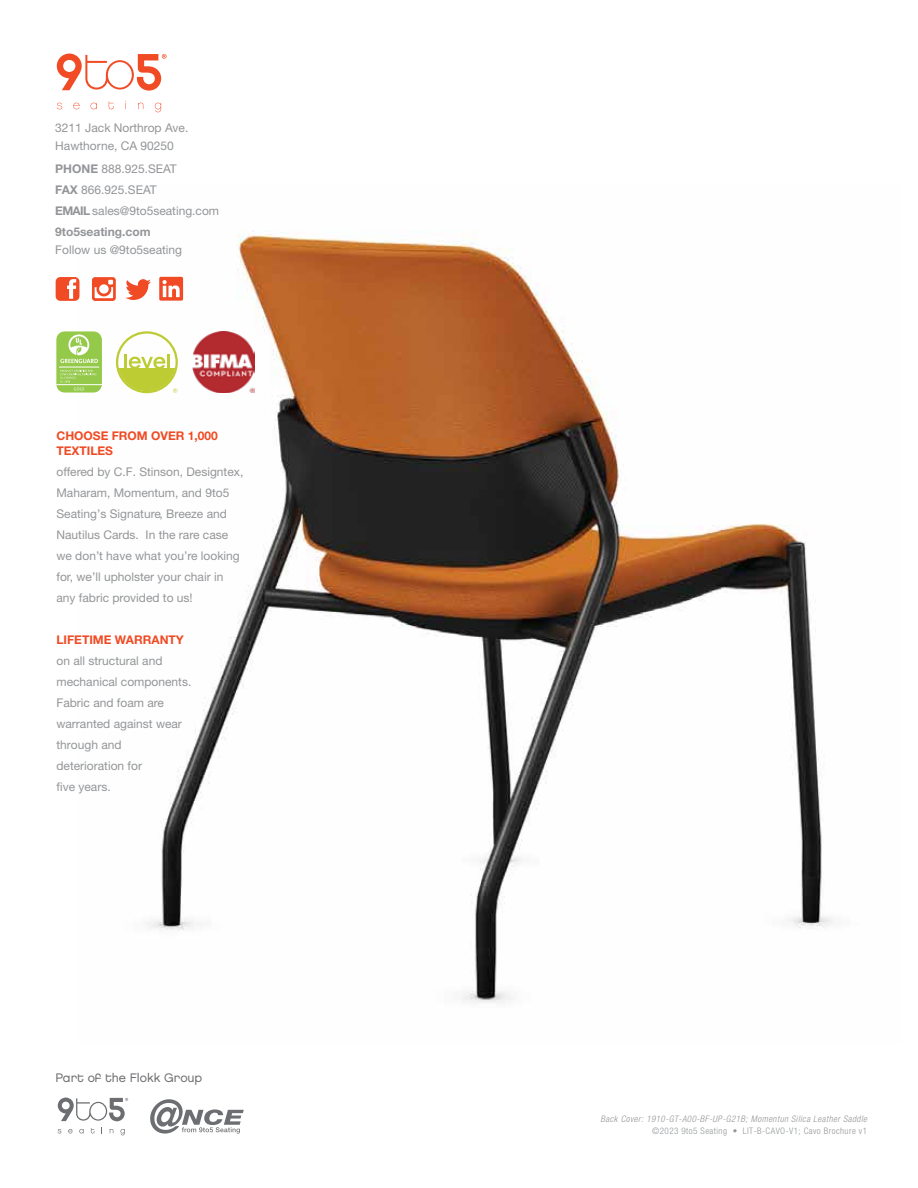
<style>
.page{position:relative;width:918px;height:1188px;background:#fff}
.page>*{position:absolute;margin:0;border:0;box-sizing:border-box;transform-origin:0 0}
.t1{font:12.3px "Chalet London Nineteen Eighty";color:#6d6e71}
.t2{font:12px/21px "Helvetica Neue LT Std";color:#939598}
.t3{font:700 12px/14.4px "Helvetica Neue LT Std";color:#f04b24}
.t4{font:italic 300 condensed 9px "Helvetica Neue LT Std";letter-spacing:.05em;color:#939598}
.t5{font:300 condensed 9px "Helvetica Neue LT Std";letter-spacing:.05em;color:#939598}
.s1{font-weight:700}
</style>
<div class="page">
<svg style="left:68px;top:1129px;width:5px;height:4px"></svg>
<svg style="left:120px;top:1129px;width:5px;height:6px"></svg>
<svg style="left:58px;top:1129px;width:3px;height:4px"></svg>
<svg style="left:79px;top:1129px;width:5px;height:4px"></svg>
<svg style="left:58px;top:1098px;width:70px;height:23px"></svg>
<svg style="left:150px;top:1099px;width:94px;height:35px"></svg>
<img style="left:79px;top:231px;width:754px;height:771px">
<svg style="left:57px;top:103px;width:5px;height:6px"></svg>
<svg style="left:73px;top:103px;width:7px;height:6px"></svg>
<svg style="left:90px;top:103px;width:7px;height:6px"></svg>
<svg style="left:109px;top:101px;width:5px;height:8px"></svg>
<svg style="left:138px;top:103px;width:5px;height:6px"></svg>
<svg style="left:155px;top:103px;width:6px;height:9px"></svg>
<svg style="left:57px;top:53px;width:110px;height:38px"></svg>
<svg style="left:92px;top:277px;width:24px;height:24px"></svg>
<svg style="left:125px;top:279px;width:26px;height:21px"></svg>
<svg style="left:56px;top:277px;width:23px;height:24px"></svg>
<svg style="left:159px;top:277px;width:24px;height:24px"></svg>
<svg style="left:116px;top:331px;width:62px;height:62px"></svg>
<img style="left:193px;top:331px;width:61px;height:62px">
<svg style="left:56px;top:331px;width:46px;height:62px;background:#a9d36d"></svg>
<p class="t2" style="left:55px;top:119px;width:135px;line-height:18px">3211 Jack Northrop Ave.<br>Hawthorne, CA 90250</p>
<p class="t2" style="left:55px;top:158px;width:165px"><span class="s1">PHONE</span> 888.925.SEAT<br><span class="s1">FAX</span> 866.925.SEAT<br><span class="s1">EMAIL</span> sales@9to5seating.com<br><span class="s1">9to5seating.com</span></p>
<p class="t2" style="left:55px;top:239px;width:128px">Follow us @9to5seating</p>
<p class="t3" style="left:56px;top:429px;width:163px">CHOOSE FROM OVER 1,000<br>TEXTILES</p>
<p class="t2" style="left:56px;top:461px;width:188px">offered by C.F. Stinson, Designtex,<br>Maharam, Momentum, and 9to5<br>Seating’s Signature, Breeze and<br>Nautilus Cards. In the rare case we don’t have what you’re looking for, we’ll upholster your chair in any fabric provided to us!</p>
<p class="t3" style="left:56px;top:632px;width:129px">LIFETIME WARRANTY</p>
<p class="t2" style="left:56px;top:650px;width:136px">on all structural and mechanical components.<br>Fabric and foam are warranted against wear through and deterioration for<br>five years.</p>
<p class="t1" style="left:55px;top:1070px;width:148px">Part of the Flokk Group</p>
<p class="t4" style="left:601px;top:1114px;width:268px">Back Cover: 1910-GT-A00-BF-UP-G21B; Momentun Silica Leather Saddle</p>
<p class="t5" style="left:652px;top:1125px;width:216px">©2023 9to5 Seating • LIT-B-CAVO-V1; Cavo Brochure v1</p>
</div>
